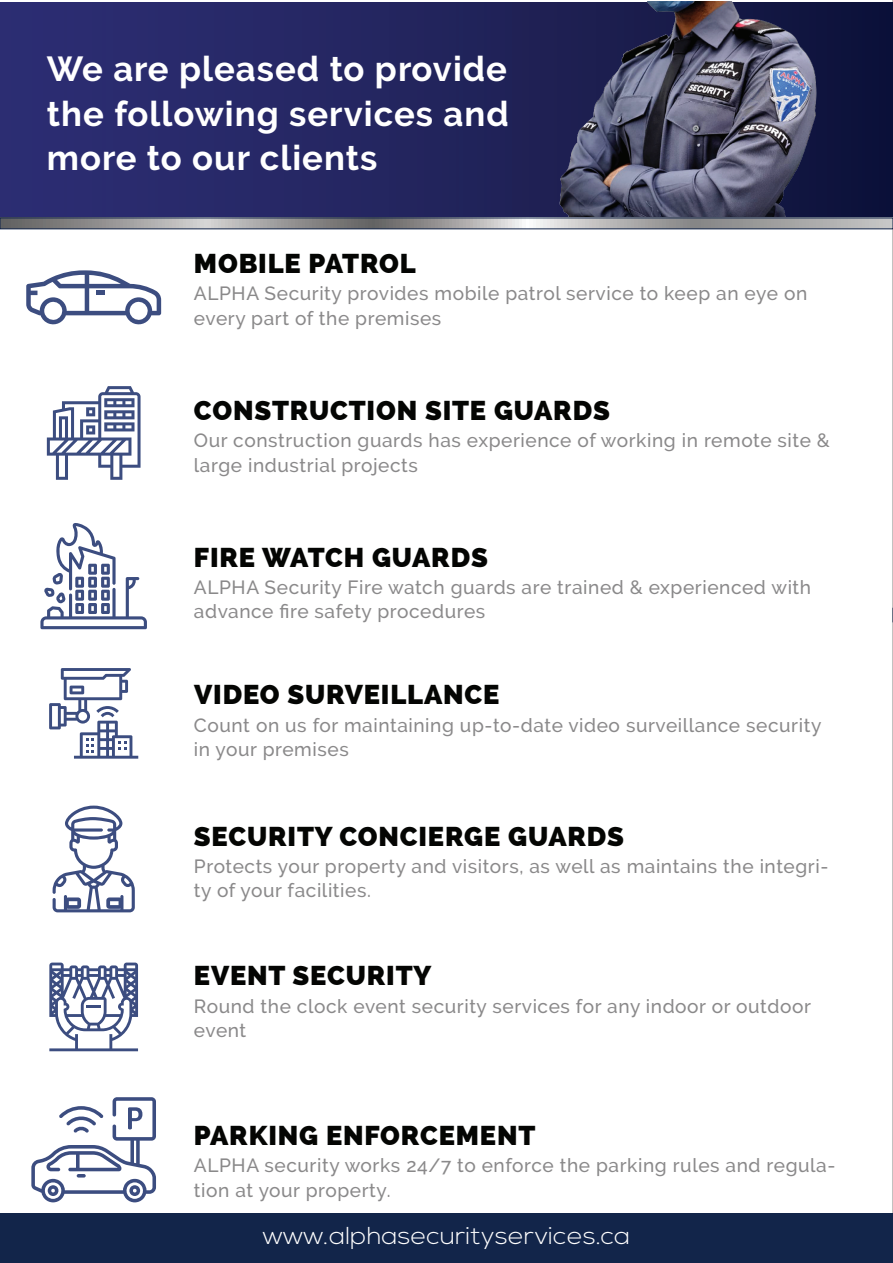
<style>
.page{position:relative;width:893px;height:1263px;background:#fff}
.page>*{position:absolute;margin:0;border:0;box-sizing:border-box;transform-origin:0 0}
.t1{font:700 34.65px/44.5px "Raleway";letter-spacing:.03em;color:#fff;text-align:justify}
.t2{font:800 27.3px "Raleway";letter-spacing:.03em;color:#040503}
.t3{font:300 24.45px "Nexa";color:#fff;scale:1.08 1}
.t4{font:500 19.05px/24.6px "Raleway";letter-spacing:.03em;color:#8a898a}
</style>
<div class="page">
<hr style="left:892px;top:0;width:1px;height:1263px;background:#c3c1c0">
<div style="left:0;top:1214px;width:893px;height:49px;background:#12254a"></div>
<svg style="left:892px;top:608px;width:1px;height:15px"></svg>
<svg style="left:0;top:2px;width:893px;height:216px;background:#232560"></svg>
<svg style="left:26px;top:270px;width:135px;height:55px"></svg>
<svg style="left:47px;top:386px;width:94px;height:94px"></svg>
<svg style="left:40px;top:523px;width:107px;height:106px"></svg>
<svg style="left:49px;top:668px;width:89px;height:91px"></svg>
<svg style="left:49px;top:962px;width:89px;height:89px"></svg>
<hr style="left:87px;top:1005px;width:14px;height:3px;background:#3c4d80">
<svg style="left:53px;top:805px;width:82px;height:107px"></svg>
<svg style="left:31px;top:1097px;width:125px;height:105px"></svg>
<svg style="left:2px;top:220px;width:889px;height:7px;background:#a4a3a2"></svg>
<div style="left:0;top:218px;width:893px;height:11px;border:1px solid #12254a"></div>
<img style="left:556px;top:1px;width:273px;height:215px">
<h1 class="t1" style="left:47px;top:47px;width:463px">We are pleased to provide the following services and more to our clients</h1>
<h2 class="t2" style="left:194px;top:248px;width:223px">MOBILE PATROL</h2>
<p class="t4" style="left:194px;top:281px;width:615px">ALPHA Security provides mobile patrol service to keep an eye on every part of the premises</p>
<h2 class="t2" style="left:194px;top:394px;width:417px">CONSTRUCTION SITE GUARDS</h2>
<p class="t4" style="left:194px;top:428px;width:637px">Our construction guards has experience of working in remote site &amp; large industrial projects</p>
<h2 class="t2" style="left:194px;top:541px;width:295px">FIRE WATCH GUARDS</h2>
<p class="t4" style="left:194px;top:574px;width:619px">ALPHA Security Fire watch guards are trained &amp; experienced with advance fire safety procedures</p>
<h2 class="t2" style="left:194px;top:679px;width:307px">VIDEO SURVEILLANCE</h2>
<p class="t4" style="left:194px;top:713px;width:629px">Count on us for maintaining up-to-date video surveillance security in your premises</p>
<h2 class="t2" style="left:194px;top:820px;width:432px">SECURITY CONCIERGE GUARDS</h2>
<p class="t4" style="left:194px;top:854px;width:636px">Protects your property and visitors, as well as maintains the integri&shy;ty of your facilities.</p>
<h2 class="t2" style="left:194px;top:960px;width:239px">EVENT SECURITY</h2>
<p class="t4" style="left:194px;top:994px;width:618px">Round the clock event security services for any indoor or outdoor event</p>
<h2 class="t2" style="left:194px;top:1120px;width:343px">PARKING ENFORCEMENT</h2>
<p class="t4" style="left:194px;top:1153px;width:643px">ALPHA security works 24/7 to enforce the parking rules and regula&shy;tion at your property.</p>
<p class="t3" style="left:263px;top:1222px;width:341px">www.alphasecurityservices.ca</p>
</div>
